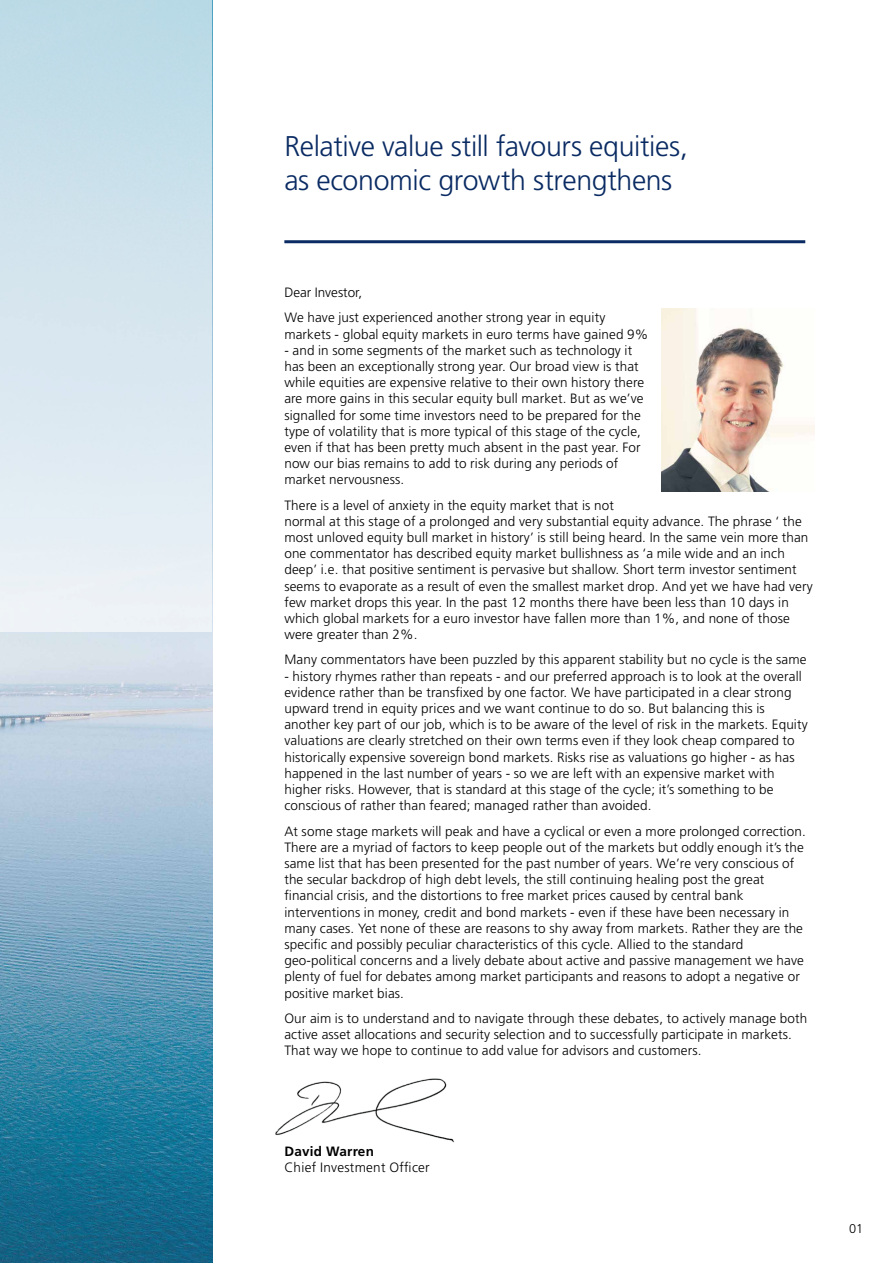
<style>
.page{position:relative;width:893px;height:1263px;background:#fff}
.page>*{position:absolute;margin:0;border:0;box-sizing:border-box;transform-origin:0 0}
.t1{font:300 28.5px/34.2px "Frutiger";letter-spacing:-.01em;color:#092a62}
.t2{font:300 13.5px/16.2px "Frutiger";letter-spacing:.01em;color:#000}
.t3{font:700 13.5px "Frutiger";letter-spacing:.02em;color:#000}
.t4{font:300 12.75px "Frutiger";color:#000}
</style>
<div class="page">
<img style="left:0;top:631px;width:212px;height:632px">
<div style="left:0;top:0;width:212px;height:631px;background:linear-gradient(to bottom,#bbd9e6,#eff2f8)"></div>
<img style="left:275px;top:1078px;width:179px;height:65px">
<hr style="left:284px;top:240px;width:521px;height:3px;background:#092a62">
<img style="left:661px;top:309px;width:154px;height:183px">
<h1 class="t1" style="left:284px;top:130px;width:405px">Relative value still favours equities, as economic growth strengthens</h1>
<p class="t2" style="left:284px;top:280px;width:322px;line-height:25.2px">Dear Investor,<br>We have just experienced another strong year in equity</p>
<p class="t2" style="left:284px;top:326px;width:365px">markets - global equity markets in euro terms have gained 9%</p>
<p class="t2" style="left:284px;top:342px;width:361px">- and in some segments of the market such as technology it has been an exceptionally strong year. Our broad view is that while equities are expensive relative to their own history there are more gains in this secular equity bull market. But as we’ve signalled for some time investors need to be prepared for the type of volatility that is more typical of this stage of the cycle, even if that has been pretty much absent in the past year. For now our bias remains to add to risk during any periods of market nervousness.</p>
<p class="t2" style="left:284px;top:497px;width:530px">There is a level of anxiety in the equity market that is not<br>normal at this stage of a prolonged and very substantial equity advance. The phrase ‘ the most unloved equity bull market in history’ is still being heard. In the same vein more than one commentator has described equity market bullishness as ‘a mile wide and an inch deep’ i.e. that positive sentiment is pervasive but shallow. Short term investor sentiment seems to evaporate as a result of even the smallest market drop. And yet we have had very few market drops this year. In the past 12 months there have been less than 10 days in which global markets for a euro investor have fallen more than 1%, and none of those were greater than 2%.</p>
<p class="t2" style="left:284px;top:652px;width:524px">Many commentators have been puzzled by this apparent stability but no cycle is the same</p>
<p class="t2" style="left:284px;top:668px;width:525px">- history rhymes rather than repeats - and our preferred approach is to look at the overall evidence rather than be transfixed by one factor. We have participated in a clear strong upward trend in equity prices and we want continue to do so. But balancing this is another key part of our job, which is to be aware of the level of risk in the markets. Equity valuations are clearly stretched on their own terms even if they look cheap compared to historically expensive sovereign bond markets. Risks rise as valuations go higher - as has happened in the last number of years - so we are left with an expensive market with higher risks. However, that is standard at this stage of the cycle; it’s something to be conscious of rather than feared; managed rather than avoided.</p>
<p class="t2" style="left:284px;top:823px;width:523px">At some stage markets will peak and have a cyclical or even a more prolonged correction.<br>There are a myriad of factors to keep people out of the markets but oddly enough it’s the same list that has been presented for the past number of years. We’re very conscious of the secular backdrop of high debt levels, the still continuing healing post the great financial crisis, and the distortions to free market prices caused by central bank interventions in money, credit and bond markets - even if these have been necessary in many cases. Yet none of these are reasons to shy away from markets. Rather they are the specific and possibly peculiar characteristics of this cycle. Allied to the standard geo-political concerns and a lively debate about active and passive management we have plenty of fuel for debates among market participants and reasons to adopt a negative or positive market bias.</p>
<p class="t2" style="left:284px;top:1010px;width:524px">Our aim is to understand and to navigate through these debates, to actively manage both active asset allocations and security selection and to successfully participate in markets.<br>That way we hope to continue to add value for advisors and customers.</p>
<p class="t3" style="left:284px;top:1143px;width:91px">David Warren</p>
<p class="t2" style="left:284px;top:1160px;width:147px">Chief Investment Officer</p>
<p class="t4" style="left:849px;top:1221px;width:16px">01</p>
</div>
